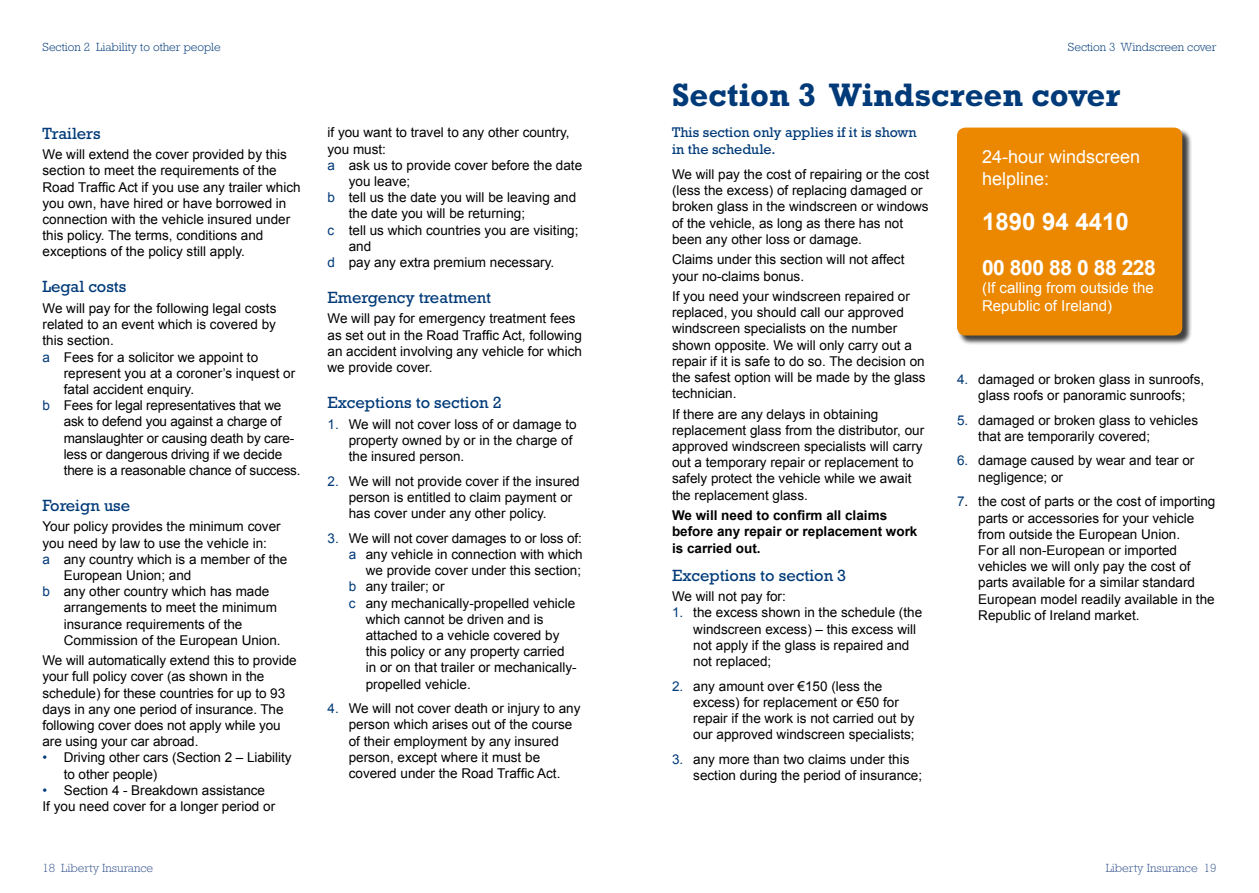
<style>
.page{position:relative;width:1259px;height:893px;background:#fff}
.page>*{position:absolute;margin:0;border:0;box-sizing:border-box;transform-origin:0 0}
.H1_1{font:700 33px "Rockwell Std";color:#003a78}
.body_copy{font:700 24px "Arial";color:#fff}
.body_copy-2{font:700 21px "Arial";letter-spacing:-.02em;color:#fff}
.body_copy-3{font:18px/21.6px "Arial";color:#fff}
.H2_1{font:16.5px "Rockwell Std";color:#003a78}
.body_copy-4{font:15px/18px "Arial";color:#fff}
.H3_1{font:14.25px/17.1px "Rockwell Std";color:#003a78}
.body_copy_spaced_tab{font:13.5px/16.2px "Arial";color:#000}
.body_copy_spaced{font:13.5px/16.2px "Arial";color:#000}
.body_copy_1{font:13.5px/16.2px "Arial";color:#000}
.body_copy_spaced-2{font:700 13.5px/16.2px "Arial";color:#000}
.t1{font:300 12px "Rockwell Std";color:#003a78}
.t2{font:300 12px "Rockwell Std";color:#38558f}
.s1{color:#003a78}
</style>
<div class="page">
<div style="left:957px;top:128px;width:235px;height:217px;background:#000;opacity:.75"></div>
<div style="left:957px;top:128px;width:225px;height:207px;background:#eb8800;border-radius:9px"></div>
<p class="t1" style="left:43px;top:40px;width:180px">Section 2 Liability to other people</p>
<p class="t1" style="left:1068px;top:40px;width:150px">Section 3 Windscreen cover</p>
<p class="H2_1" style="left:43px;top:124px;width:60px">Trailers</p>
<p class="body_copy_1" style="left:43px;top:147px;width:260px">We will extend the cover provided by this section to meet the requirements of the Road Traffic Act if you use any trailer which you own, have hired or have borrowed in connection with the vehicle insured under this policy. The terms, conditions and exceptions of the policy still apply.</p>
<p class="H2_1" style="left:43px;top:277px;width:85px">Legal costs</p>
<p class="body_copy_spaced" style="left:43px;top:300px;width:235px;text-align:justify">We will pay for the following legal costs related to an event which is covered by this section.</p>
<p class="body_copy_spaced_tab" style="left:64px;top:349px;width:233px;text-indent:-21px"><span class="s1">a</span> Fees for a solicitor we appoint to represent you at a coroner’s inquest or fatal accident enquiry.</p>
<p class="body_copy_spaced_tab" style="left:64px;top:397px;width:238px;text-indent:-21px"><span class="s1">b</span> Fees for legal representatives that we ask to defend you against a charge of manslaughter or causing death by care&shy;less or dangerous driving if we decide there is a reasonable chance of success.</p>
<p class="H2_1" style="left:43px;top:496px;width:89px">Foreign use</p>
<p class="body_copy_spaced" style="left:43px;top:519px;width:240px">Your policy provides the minimum cover you need by law to use the vehicle in:</p>
<p class="body_copy_spaced_tab" style="left:64px;top:551px;width:225px;text-indent:-21px"><span class="s1">a</span> any country which is a member of the<br>European Union; and</p>
<p class="body_copy_spaced_tab" style="left:64px;top:583px;width:218px;text-indent:-21px"><span class="s1">b</span> any other country which has made arrangements to meet the minimum insurance requirements of the<br>Commission of the European Union.</p>
<p class="body_copy_spaced" style="left:43px;top:652px;width:256px">We will automatically extend this to provide your full policy cover (as shown in the schedule) for these countries for up to 93 days in any one period of insurance. The following cover does not apply while you are using your car abroad.</p>
<p class="body_copy_spaced" style="left:64px;top:750px;width:229px;text-indent:-21px"><span class="s1">•</span> Driving other cars (Section 2 – Liability to other people)</p>
<p class="body_copy_spaced" style="left:43px;top:782px;width:224px"><span class="s1">•</span> Section 4 - Breakdown assistance</p>
<p class="body_copy_spaced" style="left:43px;top:798px;width:234px">If you need cover for a longer period or</p>
<p class="body_copy_spaced" style="left:327px;top:125px;width:244px">if you want to travel to any other country, you must:</p>
<p class="body_copy_spaced_tab" style="left:349px;top:157px;width:235px;text-indent:-21px"><span class="s1">a</span> ask us to provide cover before the date you leave;</p>
<p class="body_copy_spaced_tab" style="left:349px;top:189px;width:229px;text-indent:-21px"><span class="s1">b</span> tell us the date you will be leaving and the date you will be returning;</p>
<p class="body_copy_spaced_tab" style="left:349px;top:222px;width:231px;text-indent:-21px"><span class="s1">c</span> tell us which countries you are visiting; and</p>
<p class="body_copy_spaced_tab" style="left:327px;top:254px;width:228px"><span class="s1">d</span> pay any extra premium necessary.</p>
<p class="H2_1" style="left:327px;top:288px;width:165px">Emergency treatment</p>
<p class="body_copy_1" style="left:327px;top:311px;width:256px">We will pay for emergency treatment fees as set out in the Road Traffic Act, following an accident involving any vehicle for which we provide cover.</p>
<p class="H2_1" style="left:327px;top:393px;width:176px">Exceptions to section 2</p>
<p class="body_copy_spaced_tab" style="left:349px;top:416px;width:229px;text-indent:-21px"><span class="s1">1.</span> We will not cover loss of or damage to property owned by or in the charge of the insured person.</p>
<p class="body_copy_spaced_tab" style="left:349px;top:473px;width:232px;text-indent:-21px"><span class="s1">2.</span> We will not provide cover if the insured person is entitled to claim payment or has cover under any other policy.</p>
<p class="body_copy_spaced_tab" style="left:327px;top:530px;width:256px"><span class="s1">3.</span> We will not cover damages to or loss of:</p>
<p class="body_copy_spaced_tab" style="left:349px;top:546px;width:235px;text-align:right"><span class="s1">a</span> any vehicle in connection with which we provide cover under this section;</p>
<p class="body_copy_spaced_tab" style="left:349px;top:579px;width:97px"><span class="s1">b</span> any trailer; or</p>
<p class="body_copy_spaced_tab" style="left:366px;top:595px;width:212px;text-indent:-17px"><span class="s1">c</span> any mechanically-propelled vehicle which cannot be driven and is attached to a vehicle covered by this policy or any property carried in or on that trailer or mechanically&shy;propelled vehicle.</p>
<p class="body_copy_spaced_tab" style="left:349px;top:701px;width:233px;text-indent:-21px"><span class="s1">4.</span> We will not cover death or injury to any person which arises out of the course of their employment by any insured person, except where it must be covered under the Road Traffic Act.</p>
<p class="H1_1" style="left:672px;top:76px;width:450px">Section 3 Windscreen cover</p>
<p class="H3_1" style="left:672px;top:124px;width:246px">This section only applies if it is shown in the schedule.</p>
<p class="body_copy_spaced" style="left:672px;top:166px;width:259px">We will pay the cost of repairing or the cost (less the excess) of replacing damaged or broken glass in the windscreen or windows of the vehicle, as long as there has not been any other loss or damage.</p>
<p class="body_copy_spaced" style="left:672px;top:252px;width:234px">Claims under this section will not affect your no-claims bonus.</p>
<p class="body_copy_spaced" style="left:672px;top:288px;width:255px">If you need your windscreen repaired or replaced, you should call our approved windscreen specialists on the number shown opposite. We will only carry out a repair if it is safe to do so. The decision on the safest option will be made by the glass technician.</p>
<p class="body_copy_spaced" style="left:672px;top:406px;width:254px">If there are any delays in obtaining replacement glass from the distributor, our approved windscreen specialists will carry out a temporary repair or replacement to safely protect the vehicle while we await the replacement glass.</p>
<p class="body_copy_spaced-2" style="left:672px;top:508px;width:247px">We will need to confirm all claims before any repair or replacement work is carried out.</p>
<p class="H2_1" style="left:672px;top:566px;width:176px">Exceptions to section 3</p>
<p class="body_copy_spaced" style="left:672px;top:589px;width:115px">We will not pay for:</p>
<p class="body_copy_spaced_tab" style="left:693px;top:605px;width:230px;text-indent:-21px"><span class="s1">1.</span> the excess shown in the schedule (the windscreen excess) – this excess will not apply if the glass is repaired and not replaced;</p>
<p class="body_copy_spaced_tab" style="left:693px;top:678px;width:223px;text-indent:-21px"><span class="s1">2.</span> any amount over €150 (less the excess) for replacement or €50 for repair if the work is not carried out by our approved windscreen specialists;</p>
<p class="body_copy_spaced_tab" style="left:693px;top:751px;width:230px;text-indent:-21px"><span class="s1">3.</span> any more than two claims under this section during the period of insurance;</p>
<p class="body_copy-3" style="left:982px;top:146px;width:160px">24-hour windscreen helpline:</p>
<p class="body_copy" style="left:982px;top:206px;width:148px">1890 94 4410</p>
<p class="body_copy-2" style="left:982px;top:254px;width:175px">00 800 88 0 88 228</p>
<p class="body_copy-4" style="left:982px;top:279px;width:173px">(If calling from outside the<br>Republic of Ireland)</p>
<p class="body_copy_spaced_tab" style="left:957px;top:371px;width:249px;text-align:center"><span class="s1">4.</span> damaged or broken glass in sunroofs, glass roofs or panoramic sunroofs;</p>
<p class="body_copy_spaced_tab" style="left:978px;top:412px;width:221px;text-indent:-21px"><span class="s1">5.</span> damaged or broken glass to vehicles that are temporarily covered;</p>
<p class="body_copy_spaced_tab" style="left:978px;top:453px;width:218px;text-indent:-21px"><span class="s1">6.</span> damage caused by wear and tear or negligence; or</p>
<p class="body_copy_spaced_tab" style="left:978px;top:494px;width:239px;text-indent:-21px"><span class="s1">7</span>. the cost of parts or the cost of importing parts or accessories for your vehicle from outside the European Union.<br>For all non-European or imported vehicles we will only pay the cost of parts available for a similar standard European model readily available in the Republic of Ireland market.</p>
<p class="t2" style="left:43px;top:861px;width:112px">18 Liberty Insurance</p>
<p class="t2" style="left:1105px;top:861px;width:112px">Liberty Insurance 19</p>
</div>
